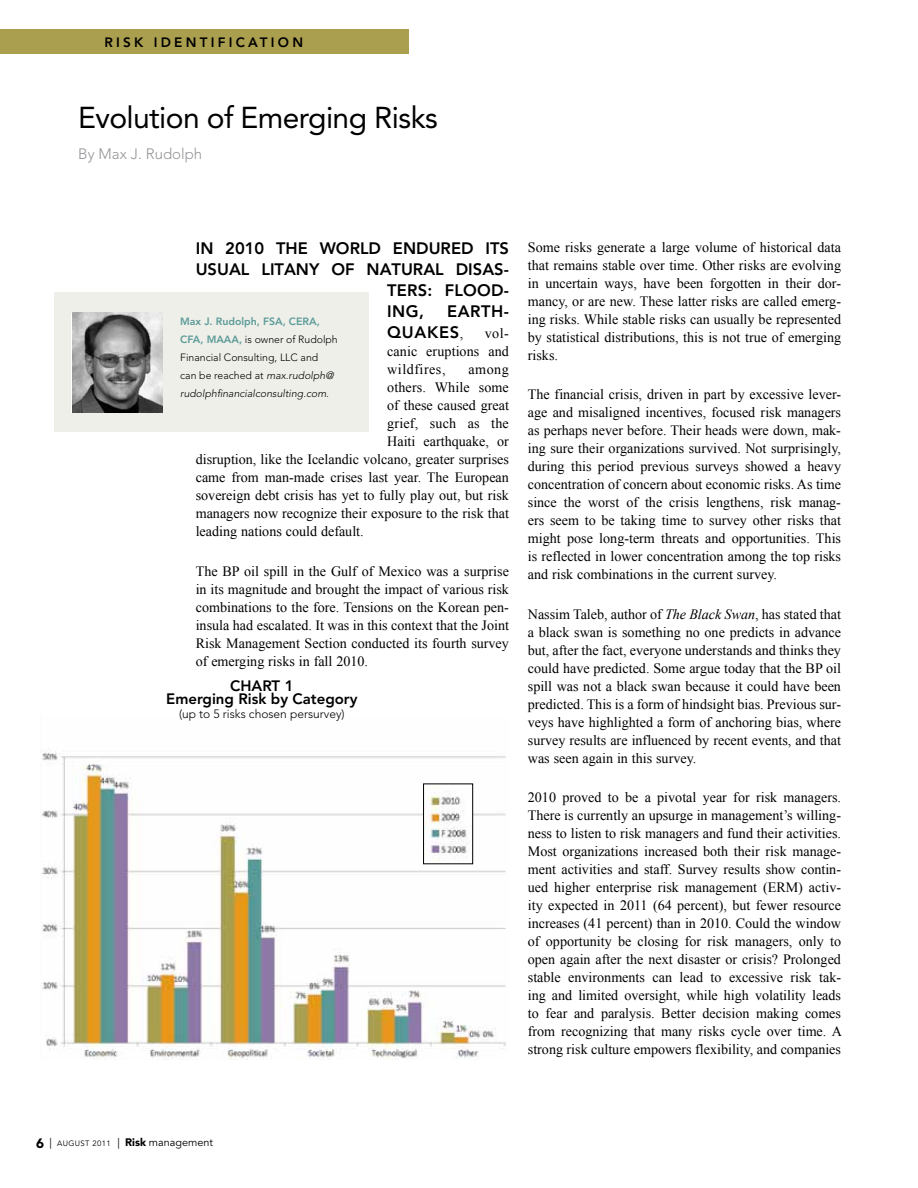
<style>
.page{position:relative;width:918px;height:1188px;background:#fff}
.page>*{position:absolute;margin:0;border:0;box-sizing:border-box;transform-origin:0 0}
.t1{font:30px "Avenir";letter-spacing:-.02em;color:#000}
.t2{font:800 16.5px "Avenir";color:#000}
.t3{font:800 16.5px/21px "Avenir";letter-spacing:.04em;color:#000}
.t4{font:800 15px/13.5px "Avenir";color:#000}
.t5{font:300 15px "Avenir";color:#939598}
.t6{font:14.25px/18px "Times New Roman";color:#000;text-align:justify}
.t7{font:800 13.5px "Avenir";color:#000}
.t8{font:300 12px "Avenir";color:#000}
.t9{font:10.8px "Avenir";color:#000}
.t10{font:300 10.5px/18px "Avenir";color:#000}
.t11{font:800 10.5px "Avenir";color:#5b9b98}
.s1{font-family:"Times New Roman";font-weight:400;font-size:14.25px}
.s2{font-weight:800;color:#5b9b98}
.s3{font-style:italic}
.s4{font-weight:900;font-size:13.5px}
.s5{font-size:7.8px}
.s6{font-weight:900}
</style>
<div class="page">
<div style="left:54px;top:293px;width:314px;height:139px;background:#efefea"></div>
<img style="left:72px;top:313px;width:90px;height:99px">
<div style="left:0;top:30px;width:408px;height:24px;background:#aa9f4e"></div>
<img style="left:41px;top:749px;width:465px;height:311px">
<img style="left:425px;top:786px;width:46px;height:76px">
<div style="left:423px;top:784px;width:50px;height:80px;border:1px solid #000"></div>
<p class="t7" style="left:104px;top:34px;width:22px">RISK</p>
<p class="t7" style="left:154px;top:34px;width:12px">IDENTIFICATION</p>
<h1 class="t1" style="left:78px;top:100px;width:361px">Evolution of Emerging Risks</h1>
<p class="t5" style="left:78px;top:145px;width:125px">By Max J. Rudolph</p>
<p class="t2" style="left:196px;top:239px;width:315px">IN 2010 THE WORLD ENDURED ITS</p>
<p class="t2" style="left:196px;top:260px;width:315px">USUAL LITANY OF NATURAL DISAS-</p>
<p class="t2" style="left:387px;top:281px;width:123px">TERS: FLOOD-</p>
<p class="t2" style="left:387px;top:302px;width:38px">ING,</p>
<p class="t3" style="left:387px;top:301px;width:123px;text-indent:60px">EARTH-<br>QUAKES<span class="s1">,</span></p>
<p class="t11" style="left:180px;top:316px;width:91px">MAX J. RUDOLPH, FSA</p>
<p class="t11" style="left:283px;top:316px;width:39px">, CE RA,</p>
<p class="t11" style="left:180px;top:334px;width:8px">CFA</p>
<p class="t11" style="left:200px;top:334px;width:25px">, MAAA</p>
<p class="t6" style="left:387px;top:324px;width:123px;text-indent:98px">vol&shy;canic eruptions and wildfires,</p>
<p class="t10" style="left:180px;top:331px;width:159px;text-indent:59px"><span class="s2">,</span> is owner of Rudolph<br>Financial Consulting, LLC and<br>can be reached at <span class="s3">max.rudolph@ rudolphfinancialconsulting.com.</span></p>
<p class="t6" style="left:468px;top:360px;width:42px">among</p>
<p class="t6" style="left:387px;top:378px;width:123px">others. While some</p>
<p class="t6" style="left:387px;top:396px;width:123px">of these caused great</p>
<p class="t6" style="left:387px;top:414px;width:123px">grief, such as the</p>
<p class="t6" style="left:387px;top:432px;width:123px">Haiti earthquake, or</p>
<p class="t6" style="left:196px;top:450px;width:315px">disruption, like the Icelandic volcano, greater surprises</p>
<p class="t6" style="left:196px;top:468px;width:315px">came from man-made crises last year. The European</p>
<p class="t6" style="left:196px;top:486px;width:315px">sovereign debt crisis has yet to fully play out, but risk</p>
<p class="t6" style="left:196px;top:504px;width:315px">managers now recognize their exposure to the risk that</p>
<p class="t6" style="left:196px;top:522px;width:169px">leading nations could default.</p>
<p class="t6" style="left:196px;top:562px;width:315px">The BP oil spill in the Gulf of Mexico was a surprise in its magnitude and brought the impact of various risk combinations to the fore. Tensions on the Korean pen&shy;insula had escalated. It was in this context that the Joint Risk Management Section conducted its fourth survey of emerging risks in fall 2010.</p>
<p class="t4" style="left:230px;top:679px;width:12px">CHA</p>
<p class="t4" style="left:166px;top:679px;width:193px;text-indent:96px">RT 1<br>EMERGING RISK BY CATEGORY</p>
<p class="t8" style="left:179px;top:706px;width:167px">(up to 5 risks chosen persurvey)</p>
<p class="t6" style="left:528px;top:238px;width:315px">Some risks generate a large volume of historical data that remains stable over time. Other risks are evolving in uncertain ways, have been forgotten in their dor&shy;mancy, or are new. These latter risks are called emerg&shy;ing risks. While stable risks can usually be represented by statistical distributions, this is not true of emerging risks.</p>
<p class="t6" style="left:528px;top:385px;width:315px">The financial crisis, driven in part by excessive lever&shy;age and misaligned incentives, focused risk managers as perhaps never before. Their heads were down, mak&shy;ing sure their organizations survived. Not surprisingly, during this period previous surveys showed a heavy concentration of concern about economic risks. As time since the worst of the crisis lengthens, risk manag&shy;ers seem to be taking time to survey other risks that might pose long-term threats and opportunities. This is reflected in lower concentration among the top risks and risk combinations in the current survey.</p>
<p class="t6" style="left:528px;top:605px;width:315px">Nassim Taleb, author of <span class="s3">The Black Swan</span>, has stated that a black swan is something no one predicts in advance but, after the fact, everyone understands and thinks they could have predicted. Some argue today that the BP oil spill was not a black swan because it could have been predicted. This is a form of hindsight bias. Previous sur&shy;veys have highlighted a form of anchoring bias, where survey results are influenced by recent events, and that was seen again in this survey.</p>
<p class="t6" style="left:528px;top:788px;width:316px">2010 proved to be a pivotal year for risk managers.<br>There is currently an upsurge in management’s willing&shy;ness to listen to risk managers and fund their activities.<br>Most organizations increased both their risk manage&shy;ment activities and staff. Survey results show contin&shy;ued higher enterprise risk management (ERM) activ&shy;ity expected in 2011 (64 percent), but fewer resource increases (41 percent) than in 2010. Could the window of opportunity be closing for risk managers, only to open again after the next disaster or crisis? Prolonged stable environments can lead to excessive risk tak&shy;ing and limited oversight, while high volatility leads to fear and paralysis. Better decision making comes from recognizing that many risks cycle over time. A strong risk culture empowers flexibility, and companies</p>
<p class="t9" style="left:36px;top:1136px;width:179px"><span class="s4">6</span> | <span class="s5">AUGUST 2011</span> | <span class="s6">Risk</span> management</p>
</div>
